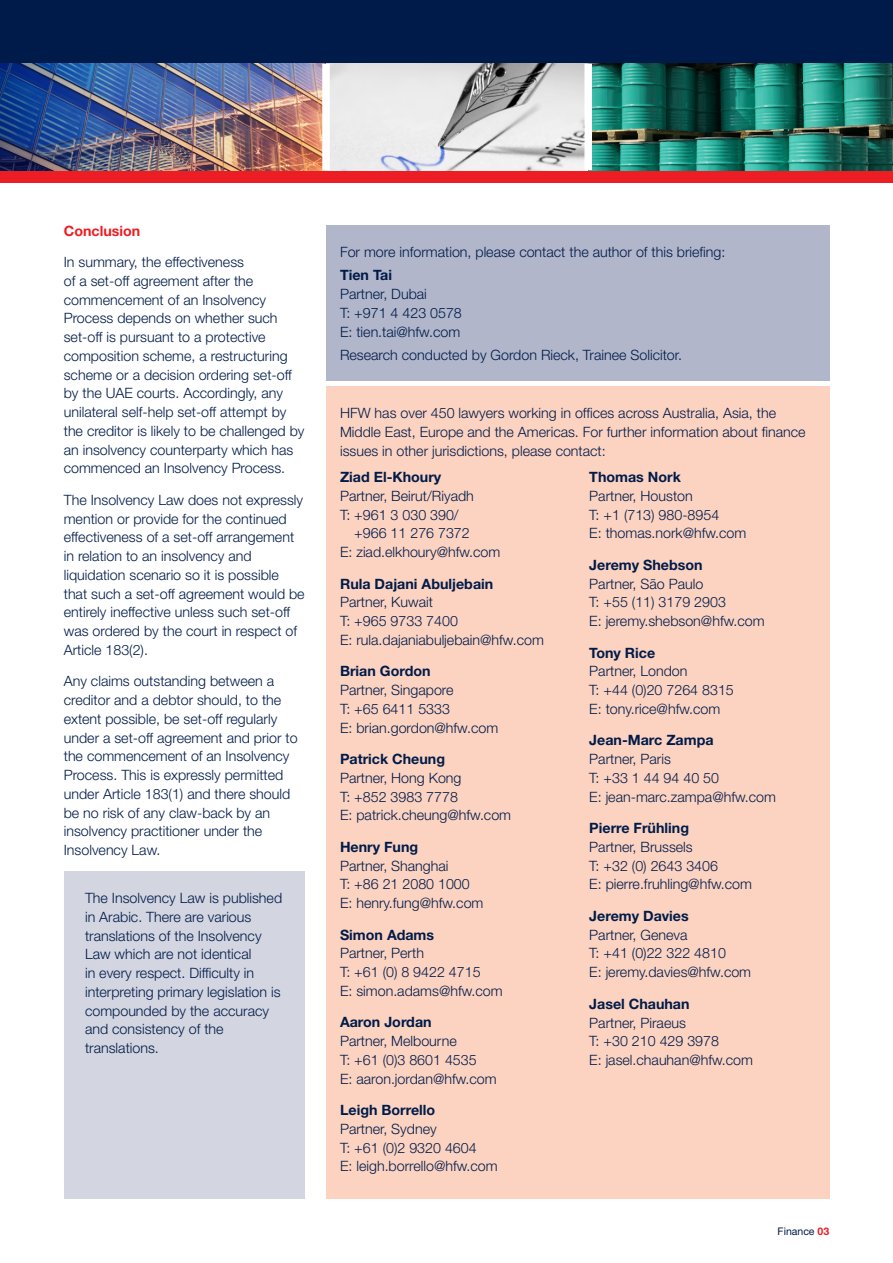
<style>
.page{position:relative;width:893px;height:1263px;background:#fff}
.page>*{position:absolute;margin:0;border:0;box-sizing:border-box;transform-origin:0 0}
.t1{font:300 14.25px/18.8px "Helvetica Neue LT Std";color:#001b49}
.t2{font:700 14.25px "Helvetica Neue LT Std";color:#001b49}
.t3{font:700 14.25px "Helvetica Neue LT Std";color:#ed1d24}
.t4{font:10.5px "Helvetica Neue LT Std";color:#001b49}
.s1{font-weight:700;color:#ed1d24}
</style>
<div class="page">
<div style="left:0;top:0;width:893px;height:170px;background:#001b49"></div>
<div style="left:0;top:170px;width:893px;height:13px;background:#ed1d24"></div>
<img style="left:0;top:64px;width:322px;height:106px">
<svg style="left:330px;top:64px;width:254px;height:106px;background:#d4d4d5"></svg>
<div style="left:322px;top:64px;width:8px;height:106px;background:#fff"></div>
<img style="left:592px;top:64px;width:301px;height:106px">
<div style="left:584px;top:64px;width:8px;height:106px;background:#fff"></div>
<div style="left:326px;top:225px;width:503px;height:156px;background:#b1b6ca"></div>
<div style="left:326px;top:387px;width:503px;height:812px;background:#fcd3c1"></div>
<div style="left:64px;top:872px;width:241px;height:327px;background:#d3d5e0"></div>
<p class="t3" style="left:64px;top:222px;width:78px">Conclusion</p>
<p class="t1" style="left:64px;top:252px;width:242px">In summary, the effectiveness<br>of a set-off agreement after the commencement of an Insolvency Process depends on whether such set-off is pursuant to a protective composition scheme, a restructuring scheme or a decision ordering set-off by the UAE courts. Accordingly, any unilateral self-help set-off attempt by the creditor is likely to be challenged by an insolvency counterparty which has commenced an Insolvency Process.</p>
<p class="t1" style="left:64px;top:490px;width:242px">The Insolvency Law does not expressly mention or provide for the continued effectiveness of a set-off arrangement in relation to an insolvency and liquidation scenario so it is possible that such a set-off agreement would be entirely ineffective unless such set-off was ordered by the court in respect of Article 183(2).</p>
<p class="t1" style="left:64px;top:672px;width:235px">Any claims outstanding between a creditor and a debtor should, to the extent possible, be set-off regularly under a set-off agreement and prior to the commencement of an Insolvency Process. This is expressly permitted under Article 183(1) and there should be no risk of any claw-back by an insolvency practitioner under the Insolvency Law.</p>
<p class="t1" style="left:85px;top:888px;width:199px">The Insolvency Law is published in Arabic. There are various translations of the Insolvency<br>Law which are not identical<br>in every respect. Difficulty in interpreting primary legislation is compounded by the accuracy and consistency of the translations.</p>
<p class="t1" style="left:340px;top:242px;width:387px">For more information, please contact the author of this briefing:</p>
<p class="t2" style="left:340px;top:267px;width:53px">Tien Tai</p>
<p class="t1" style="left:340px;top:284px;width:123px">Partner, Dubai<br>T: +971 4 423 0578<br>E: tien.tai@hfw.com</p>
<p class="t1" style="left:340px;top:345px;width:343px">Research conducted by Gordon Rieck, Trainee Solicitor.</p>
<p class="t1" style="left:340px;top:403px;width:467px">HFW has over 450 lawyers working in offices across Australia, Asia, the<br>Middle East, Europe and the Americas. For further information about finance issues in other jurisdictions, please contact:</p>
<p class="t2" style="left:340px;top:468px;width:103px">Ziad El-Khoury</p>
<p class="t1" style="left:340px;top:486px;width:135px">Partner, Beirut/Riyadh<br>T: +961 3 030 390/</p>
<p class="t1" style="left:340px;top:523px;width:162px;text-indent:14px">+966 11 276 7372<br>E: ziad.elkhoury@hfw.com</p>
<p class="t2" style="left:340px;top:575px;width:155px">Rula Dajani Abuljebain</p>
<p class="t1" style="left:340px;top:592px;width:205px">Partner, Kuwait<br>T: +965 9733 7400<br>E: rula.dajaniabuljebain@hfw.com</p>
<p class="t2" style="left:340px;top:662px;width:92px">Brian Gordon</p>
<p class="t1" style="left:340px;top:680px;width:160px">Partner, Singapore<br>T: +65 6411 5333<br>E: brian.gordon@hfw.com</p>
<p class="t2" style="left:340px;top:750px;width:107px">Patrick Cheung</p>
<p class="t1" style="left:340px;top:768px;width:173px">Partner, Hong Kong<br>T: +852 3983 7778<br>E: patrick.cheung@hfw.com</p>
<p class="t2" style="left:340px;top:838px;width:80px">Henry Fung</p>
<p class="t1" style="left:340px;top:856px;width:145px">Partner, Shanghai<br>T: +86 21 2080 1000<br>E: henry.fung@hfw.com</p>
<p class="t2" style="left:340px;top:926px;width:96px">Simon Adams</p>
<p class="t1" style="left:340px;top:944px;width:164px">Partner, Perth<br>T: +61 (0) 8 9422 4715<br>E: simon.adams@hfw.com</p>
<p class="t2" style="left:340px;top:1013px;width:93px">Aaron Jordan</p>
<p class="t1" style="left:340px;top:1031px;width:158px">Partner, Melbourne<br>T: +61 (0)3 8601 4535<br>E: aaron.jordan@hfw.com</p>
<p class="t2" style="left:340px;top:1101px;width:97px">Leigh Borrello</p>
<p class="t1" style="left:340px;top:1119px;width:159px">Partner, Sydney<br>T: +61 (0)2 9320 4604<br>E: leigh.borrello@hfw.com</p>
<p class="t2" style="left:589px;top:468px;width:93px">Thomas Nork</p>
<p class="t1" style="left:589px;top:486px;width:159px">Partner, Houston<br>T: +1 (713) 980-8954<br>E: thomas.nork@hfw.com</p>
<p class="t2" style="left:589px;top:556px;width:115px">Jeremy Shebson</p>
<p class="t1" style="left:589px;top:574px;width:177px">Partner, São Paulo<br>T: +55 (11) 3179 2903<br>E: jeremy.shebson@hfw.com</p>
<p class="t2" style="left:589px;top:644px;width:67px">Tony Rice</p>
<p class="t1" style="left:589px;top:662px;width:146px">Partner, London<br>T: +44 (0)20 7264 8315<br>E: tony.rice@hfw.com</p>
<p class="t2" style="left:589px;top:731px;width:126px">Jean-Marc Zampa</p>
<p class="t1" style="left:589px;top:749px;width:188px">Partner, Paris<br>T: +33 1 44 94 40 50<br>E: jean-marc.zampa@hfw.com</p>
<p class="t2" style="left:589px;top:819px;width:101px">Pierre Frühling</p>
<p class="t1" style="left:589px;top:837px;width:164px">Partner, Brussels<br>T: +32 (0) 2643 3406<br>E: pierre.fruhling@hfw.com</p>
<p class="t2" style="left:589px;top:907px;width:101px">Jeremy Davies</p>
<p class="t1" style="left:589px;top:925px;width:163px">Partner, Geneva<br>T: +41 (0)22 322 4810<br>E: jeremy.davies@hfw.com</p>
<p class="t2" style="left:589px;top:995px;width:102px">Jasel Chauhan</p>
<p class="t1" style="left:589px;top:1013px;width:165px">Partner, Piraeus<br>T: +30 210 429 3978<br>E: jasel.chauhan@hfw.com</p>
<p class="t4" style="left:778px;top:1225px;width:53px">Finance <span class="s1">03</span></p>
</div>
